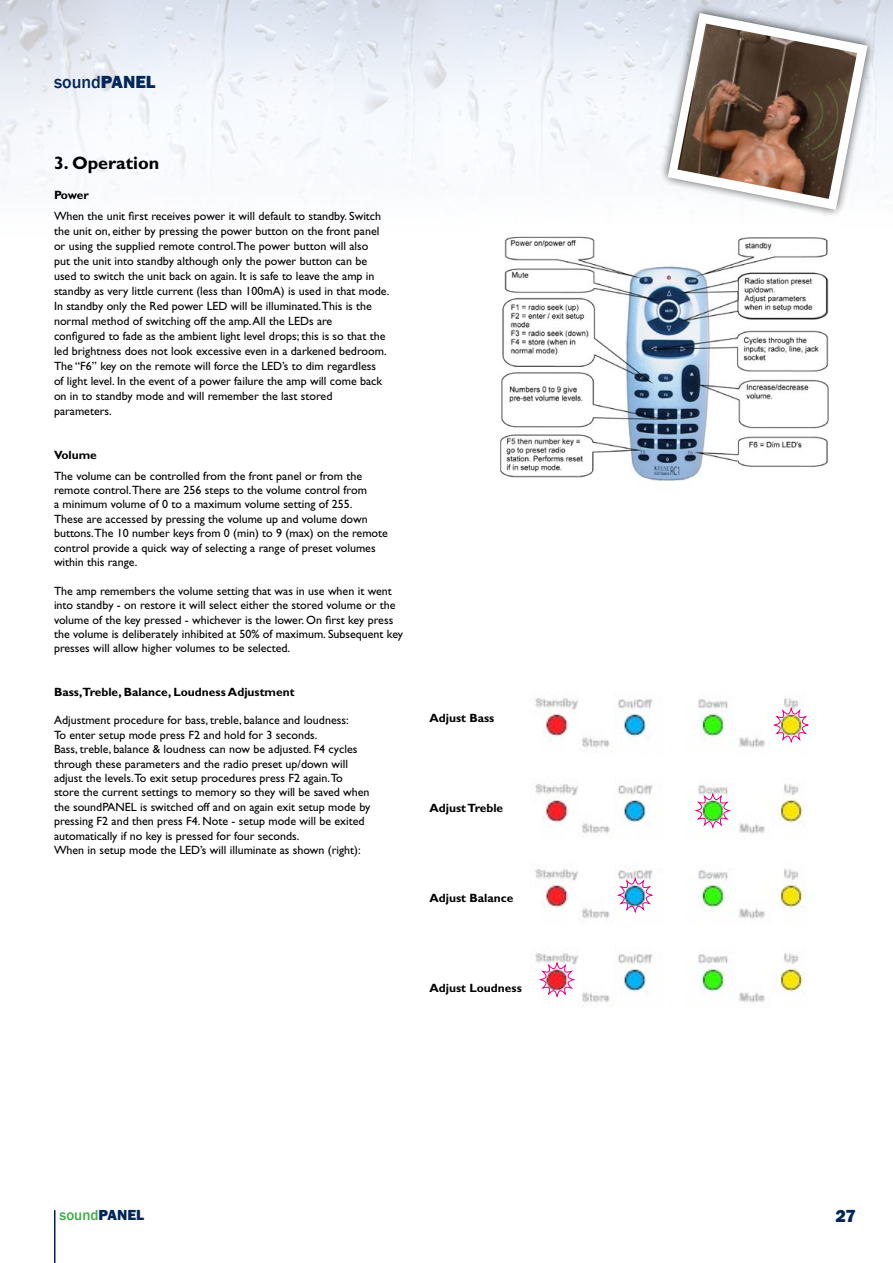
<style>
.page{position:relative;width:893px;height:1263px;background:#fff}
.page>*{position:absolute;margin:0;border:0;box-sizing:border-box;transform-origin:0 0}
.t1{font:700 18px "Gill Sans Std";color:#000}
.t2{font:500 18px "Franklin Gothic";color:#00265a}
.t3{font:800 18px "Franklin Gothic";color:#00265a}
.t4{font:500 15px "Franklin Gothic";color:#41ad49}
.t5{font:12px/14.4px "Gill Sans Std";color:#000}
.t6{font:700 12px "Gill Sans Std";color:#000}
.s1{font-weight:800}
.s2{font-weight:800;color:#00265a}
</style>
<div class="page">
<img style="left:0;top:0;width:893px;height:191px">
<svg style="left:656px;top:1px;width:223px;height:214px"></svg>
<img style="left:535px;top:698px;width:275px;height:53px">
<img style="left:535px;top:784px;width:271px;height:53px">
<img style="left:535px;top:869px;width:271px;height:53px">
<img style="left:535px;top:953px;width:271px;height:53px">
<svg style="left:772px;top:705px;width:37px;height:39px"></svg>
<svg style="left:693px;top:791px;width:37px;height:39px"></svg>
<svg style="left:616px;top:876px;width:37px;height:39px"></svg>
<svg style="left:537px;top:960px;width:38px;height:39px"></svg>
<img style="left:500px;top:236px;width:329px;height:245px">
<svg style="left:668px;top:13px;width:200px;height:197px"></svg>
<img style="left:677px;top:24px;width:180px;height:175px">
<hr style="left:54px;top:1210px;width:2px;height:53px;background:#00265a">
<h1 class="t2" style="left:54px;top:71px;width:103px">sound<span class="s1">PANEL</span></h1>
<h1 class="t1" style="left:54px;top:152px;width:107px">3. Operation</h1>
<p class="t6" style="left:54px;top:188px;width:36px">Power</p>
<p class="t5" style="left:54px;top:208px;width:337px;line-height:15px">When the unit first receives power it will default to standby. Switch the unit on, either by pressing the power button on the front panel or using the supplied remote control.The power button will also<br>put the unit into standby although only the power button can be used to switch the unit back on again. It is safe to leave the amp in standby as very little current (less than 100mA) is used in that mode.<br>In standby only the Red power LED will be illuminated.This is the normal method of switching off the amp. All the LEDs are<br>configured to fade as the ambient light level drops; this is so that the led brightness does not look excessive even in a darkened bedroom.<br>The “F6” key on the remote will force the LED’s to dim regardless<br>of light level. In the event of a power failure the amp will come back on in to standby mode and will remember the last stored parameters.</p>
<p class="t6" style="left:54px;top:448px;width:44px">Volume</p>
<p class="t5" style="left:54px;top:468px;width:335px">The volume can be controlled from the front panel or from the remote control.There are 256 steps to the volume control from<br>a minimum volume of 0 to a maximum volume setting of 255.<br>These are accessed by pressing the volume up and volume down buttons.The 10 number keys from 0 (min) to 9 (max) on the remote control provide a quick way of selecting a range of preset volumes within this range.</p>
<p class="t5" style="left:54px;top:584px;width:351px">The amp remembers the volume setting that was in use when it went into standby - on restore it will select either the stored volume or the volume of the key pressed - whichever is the lower. On first key press the volume is deliberately inhibited at 50% of maximum. Subsequent key presses will allow higher volumes to be selected.</p>
<p class="t6" style="left:54px;top:684px;width:242px">Bass,Treble, Balance, Loudness Adjustment</p>
<p class="t5" style="left:54px;top:713px;width:318px">Adjustment procedure for bass, treble, balance and loudness:<br>To enter setup mode press F2 and hold for 3 seconds.<br>Bass, treble, balance &amp; loudness can now be adjusted. F4 cycles through these parameters and the radio preset up/down will adjust the levels.To exit setup procedures press F2 again.To store the current settings to memory so they will be saved when the soundPANEL is switched off and on again exit setup mode by pressing F2 and then press F4. Note - setup mode will be exited automatically if no key is pressed for four seconds.<br>When in setup mode the LED’s will illuminate as shown (right):</p>
<p class="t6" style="left:429px;top:710px;width:66px">Adjust Bass</p>
<p class="t6" style="left:429px;top:800px;width:75px">Adjust Treble</p>
<p class="t6" style="left:429px;top:890px;width:85px">Adjust Balance</p>
<p class="t6" style="left:429px;top:980px;width:94px">Adjust Loudness</p>
<p class="t4" style="left:60px;top:1206px;width:86px">sound<span class="s2">PANEL</span></p>
<h1 class="t3" style="left:835px;top:1204px;width:22px">27</h1>
</div>
